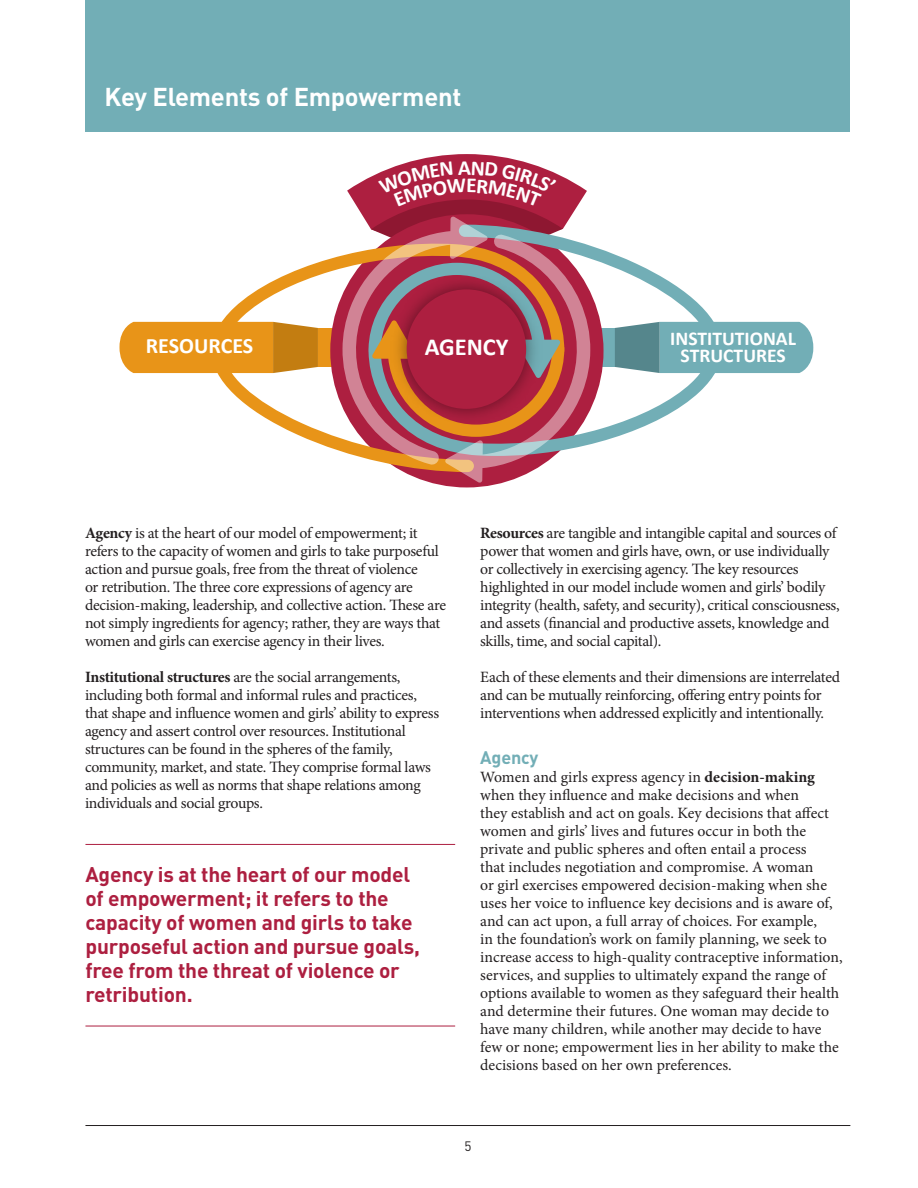
<style>
.page{position:relative;width:918px;height:1188px;background:#fff}
.page>*{position:absolute;margin:0;border:0;box-sizing:border-box;transform-origin:0 0}
.t1{font:700 25.5px "DIN";letter-spacing:-.01em;color:#fff}
.t2{font:700 24.45px "Calibri";color:#fff}
.t3{font:700 22.05px "Calibri";color:#fff}
.t4{font:700 21px/24px "DIN";letter-spacing:-.01em;color:#ad1f40}
.t5{font:700 19.65px "Calibri";color:#fff}
.t6{font:700 18px "DIN";letter-spacing:-.01em;color:#72aeb6}
.t7{font:15.75px/18px "Minion Pro";letter-spacing:-.015em;color:#231f20}
.t8{font:13.5px "DIN";color:#231f20}
.s1{font-weight:700}
</style>
<div class="page">
<hr style="left:85px;top:1125px;width:765px;height:1px;background:#231f20">
<svg style="left:212px;top:255px;width:131px;height:197px"></svg>
<svg style="left:119px;top:322px;width:199px;height:51px;background:#e19421"></svg>
<svg style="left:590px;top:245px;width:132px;height:200px"></svg>
<svg style="left:615px;top:322px;width:198px;height:51px;background:#72a9b0"></svg>
<div style="left:85px;top:0;width:765px;height:131px;background:#72aeb6"></div>
<hr style="left:85px;top:844px;width:370px;height:1px;background:#ad1f40">
<hr style="left:85px;top:1026px;width:370px;height:1px;background:#ad1f40">
<svg style="left:343px;top:154px;width:247px;height:329px;background:#b96169"></svg>
<h1 class="t1" style="left:104px;top:80px;width:358px">Key Elements of Empowerment</h1>
<h3 class="t3" style="left:146px;top:332px;width:109px">RESOURCES</h3>
<h2 class="t2" style="left:425px;top:331px;width:85px">AGENCY</h2>
<p class="t5" style="left:670px;top:326px;width:127px">INSTITUTIONAL</p>
<p class="t5" style="left:681px;top:343px;width:107px">STRUCTURES</p>
<p class="t7" style="left:85px;top:524px;width:363px"><span class="s1">Agency</span> is at the heart of our model of empowerment; it refers to the capacity of women and girls to take purposeful action and pursue goals, free from the threat of violence<br>or retribution. The three core expressions of agency are decision-making, leadership, and collective action. These are not simply ingredients for agency; rather, they are ways that women and girls can exercise agency in their lives.</p>
<p class="t7" style="left:85px;top:668px;width:356px"><span class="s1">Institutional structures</span> are the social arrangements, including both formal and informal rules and practices, that shape and influence women and girls’ ability to express agency and assert control over resources. Institutional structures can be found in the spheres of the family, community, market, and state. They comprise formal laws and policies as well as norms that shape relations among individuals and social groups.</p>
<h3 class="t4" style="left:85px;top:861px;width:336px">Agency is at the heart of our model of empowerment; it refers to the capacity of women and girls to take purposeful action and pursue goals, free from the threat of violence or retribution.</h3>
<p class="t7" style="left:480px;top:524px;width:361px"><span class="s1">Resources</span> are tangible and intangible capital and sources of power that women and girls have, own, or use individually or collectively in exercising agency. The key resources highlighted in our model include women and girls’ bodily integrity (health, safety, and security), critical consciousness, and assets (financial and productive assets, knowledge and skills, time, and social capital).</p>
<p class="t7" style="left:480px;top:668px;width:361px">Each of these elements and their dimensions are interrelated and can be mutually reinforcing, offering entry points for interventions when addressed explicitly and intentionally.</p>
<p class="t6" style="left:480px;top:746px;width:60px">Agency</p>
<p class="t7" style="left:480px;top:768px;width:364px">Women and girls express agency in <span class="s1">decision-making </span>when they influence and make decisions and when<br>they establish and act on goals. Key decisions that affect women and girls’ lives and futures occur in both the private and public spheres and often entail a process<br>that includes negotiation and compromise. A woman<br>or girl exercises empowered decision-making when she uses her voice to influence key decisions and is aware of, and can act upon, a full array of choices. For example,<br>in the foundation’s work on family planning, we seek to increase access to high-quality contraceptive information, services, and supplies to ultimately expand the range of options available to women as they safeguard their health and determine their futures. One woman may decide to have many children, while another may decide to have few or none; empowerment lies in her ability to make the decisions based on her own preferences.</p>
<p class="t8" style="left:464px;top:1138px;width:9px">5</p>
</div>
